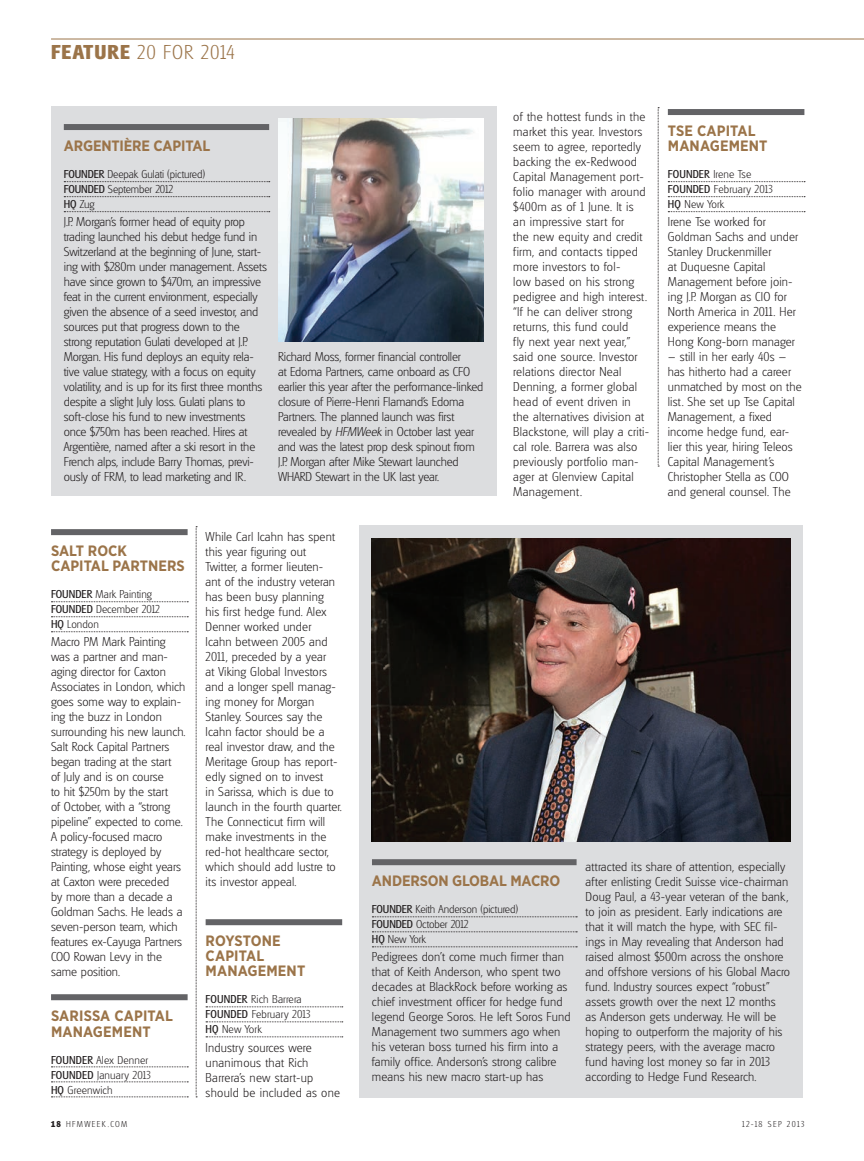
<style>
.page{position:relative;width:864px;height:1161px;background:#fff}
.page>*{position:absolute;margin:0;border:0;box-sizing:border-box;transform-origin:0 0}
.t1{font:300 21px "Glasgow";letter-spacing:.04em;color:#9b7449}
.t2{font:700 15px/15px "Gotham Narrow";color:#9b7449}
.t3{font:300 13.5px/15px "Glasgow";letter-spacing:.01em;color:#231f20}
.t4{font:300 13.5px/15px "Glasgow";letter-spacing:-.01em;color:#231f20}
.t5{font:300 12px/15px "Glasgow";color:#231f20}
.t6{font:300 9px "Glasgow";letter-spacing:.15em;color:#231f20}
.s1{font-weight:700}
.s2{font-weight:400}
.s3{font-style:italic}
</style>
<div class="page">
<hr style="left:51px;top:39px;width:812px;height:1px;background:#9b7449">
<svg style="left:196px;top:526px;width:1px;height:571px"></svg>
<svg style="left:657px;top:107px;width:1px;height:360px"></svg>
<div style="left:51px;top:529px;width:136px;height:6px;background:#636366"></div>
<svg style="left:51px;top:601px;width:137px;height:1px"></svg>
<svg style="left:51px;top:616px;width:137px;height:1px"></svg>
<svg style="left:51px;top:631px;width:137px;height:1px"></svg>
<div style="left:51px;top:994px;width:136px;height:6px;background:#636366"></div>
<svg style="left:51px;top:1066px;width:137px;height:1px"></svg>
<svg style="left:51px;top:1081px;width:137px;height:1px"></svg>
<svg style="left:51px;top:1096px;width:137px;height:1px"></svg>
<div style="left:205px;top:919px;width:137px;height:6px;background:#636366"></div>
<svg style="left:206px;top:1006px;width:136px;height:1px"></svg>
<svg style="left:206px;top:1021px;width:136px;height:1px"></svg>
<svg style="left:206px;top:1036px;width:136px;height:1px"></svg>
<div style="left:667px;top:109px;width:137px;height:6px;background:#636366"></div>
<svg style="left:668px;top:181px;width:136px;height:1px"></svg>
<svg style="left:668px;top:196px;width:136px;height:1px"></svg>
<svg style="left:668px;top:211px;width:136px;height:1px"></svg>
<div style="left:359px;top:525px;width:443px;height:572px;background:#dcdddf"></div>
<div style="left:372px;top:859px;width:204px;height:6px;background:#636366"></div>
<svg style="left:372px;top:916px;width:205px;height:1px"></svg>
<svg style="left:372px;top:931px;width:205px;height:1px"></svg>
<svg style="left:372px;top:946px;width:205px;height:1px"></svg>
<img style="left:372px;top:538px;width:417px;height:303px">
<div style="left:51px;top:106px;width:445px;height:390px;background:#dcdddf"></div>
<div style="left:64px;top:124px;width:205px;height:6px;background:#636366"></div>
<svg style="left:64px;top:181px;width:206px;height:1px"></svg>
<svg style="left:64px;top:196px;width:206px;height:1px"></svg>
<svg style="left:64px;top:211px;width:206px;height:1px"></svg>
<img style="left:278px;top:118px;width:205px;height:224px">
<p class="t1" style="left:51px;top:41px;width:185px"><span class="s1">FEATURE</span> 20 FOR 2014</p>
<p class="t2" style="left:64px;top:138px;width:148px">ARGENTIÈRE CAPITAL</p>
<p class="t5" style="left:64px;top:167px;width:143px"><span class="s2">FOUNDER</span> Deepak Gulati (pictured)<br><span class="s2">FOUNDED</span> September 2012<br><span class="s2">HQ</span> Zug</p>
<p class="t4" style="left:64px;top:215px;width:205px">J.P. Morgan’s former head of equity prop trading launched his debut hedge fund in Switzerland at the beginning of June, start&shy;ing with $280m under management. Assets have since grown to $470m, an impressive feat in the current environment, especially given the absence of a seed investor, and sources put that progress down to the strong reputation Gulati developed at J.P.<br>Morgan. His fund deploys an equity rela&shy;tive value strategy, with a focus on equity volatility, and is up for its first three months despite a slight July loss. Gulati plans to soft-close his fund to new investments once $750m has been reached. Hires at Argentière, named after a ski resort in the French alps, include Barry Thomas, previ&shy;ously of FRM, to lead marketing and IR.</p>
<p class="t4" style="left:278px;top:350px;width:207px">Richard Moss, former financial controller<br>at Edoma Partners, came onboard as CFO earlier this year after the performance-linked closure of Pierre-Henri Flamand’s Edoma Partners. The planned launch was first revealed by <span class="s3">HFMWeek</span> in October last year and was the latest prop desk spinout from J.P. Morgan after Mike Stewart launched WHARD Stewart in the UK last year.</p>
<p class="t3" style="left:513px;top:110px;width:137px">of the hottest funds in the market this year. Investors seem to agree, reportedly backing the ex-Redwood<br>Capital Management port&shy;folio manager with around $400m as of 1 June. It is<br>an impressive start for<br>the new equity and credit firm, and contacts tipped more investors to fol-<br>low based on his strong pedigree and high interest. “If he can deliver strong returns, this fund could<br>fly next year next year,” said one source. Investor relations director Neal<br>Denning, a former global head of event driven in the alternatives division at<br>Blackstone, will play a criti&shy;cal role. Barrera was also previously portfolio man&shy;ager at Glenview Capital<br>Management.</p>
<p class="t2" style="left:667px;top:123px;width:101px">TSE CAPITAL<br>MANAGEMENT</p>
<p class="t5" style="left:667px;top:167px;width:106px"><span class="s2">FOUNDER</span> Irene Tse<br><span class="s2">FOUNDED</span> February 2013<br><span class="s2">HQ</span> New York</p>
<p class="t3" style="left:667px;top:215px;width:132px">Irene Tse worked for<br>Goldman Sachs and under<br>Stanley Druckenmiller<br>at Duquesne Capital<br>Management before join&shy;ing J.P. Morgan as CIO for<br>North America in 2011. Her experience means the<br>Hong Kong-born manager</p>
<p class="t3" style="left:667px;top:350px;width:135px">– still in her early 40s – has hitherto had a career unmatched by most on the list. She set up Tse Capital<br>Management, a fixed income hedge fund, ear&shy;lier this year, hiring Teleos<br>Capital Management’s<br>Christopher Stella as COO and general counsel. The</p>
<p class="t2" style="left:51px;top:543px;width:135px">SALT ROCK<br>CAPITAL PARTNERS</p>
<p class="t5" style="left:51px;top:587px;width:110px"><span class="s2">FOUNDER</span> Mark Painting<br><span class="s2">FOUNDED</span> December 2012<br><span class="s2">HQ</span> London</p>
<p class="t3" style="left:51px;top:635px;width:136px">Macro PM Mark Painting was a partner and man&shy;aging director for Caxton<br>Associates in London, which goes some way to explain&shy;ing the buzz in London surrounding his new launch.<br>Salt Rock Capital Partners began trading at the start<br>of July and is on course<br>to hit $250m by the start<br>of October, with a “strong pipeline” expected to come.<br>A policy-focused macro strategy is deployed by<br>Painting, whose eight years at Caxton were preceded<br>by more than a decade a<br>Goldman Sachs. He leads a seven-person team, which features ex-Cayuga Partners<br>COO Rowan Levy in the same position.</p>
<p class="t2" style="left:51px;top:1008px;width:123px">SARISSA CAPITAL<br>MANAGEMENT</p>
<p class="t5" style="left:51px;top:1052px;width:101px"><span class="s2">FOUNDER</span> Alex Denner<br><span class="s2">FOUNDED</span> January 2013<br><span class="s2">HQ</span> Greenwich</p>
<p class="t3" style="left:205px;top:530px;width:138px">While Carl Icahn has spent this year figuring out<br>Twitter, a former lieuten&shy;ant of the industry veteran has been busy planning<br>his first hedge fund. Alex<br>Denner worked under<br>Icahn between 2005 and<br>2011, preceded by a year<br>at Viking Global Investors and a longer spell manag&shy;ing money for Morgan<br>Stanley. Sources say the<br>Icahn factor should be a real investor draw, and the<br>Meritage Group has report&shy;edly signed on to invest<br>in Sarissa, which is due to launch in the fourth quarter.<br>The Connecticut firm will make investments in the red-hot healthcare sector, which should add lustre to its investor appeal.</p>
<p class="t2" style="left:205px;top:933px;width:101px">ROYSTONE<br>CAPITAL<br>MANAGEMENT</p>
<p class="t5" style="left:205px;top:992px;width:106px"><span class="s2">FOUNDER</span> Rich Barrera<br><span class="s2">FOUNDED</span> February 2013<br><span class="s2">HQ</span> New York</p>
<p class="t3" style="left:205px;top:1040px;width:136px">Industry sources were unanimous that Rich<br>Barrera’s new start-up should be included as one</p>
<p class="t2" style="left:372px;top:873px;width:190px">ANDERSON GLOBAL MACRO</p>
<p class="t5" style="left:372px;top:902px;width:148px"><span class="s2">FOUNDER</span> Keith Anderson (pictured)<br><span class="s2">FOUNDED</span> October 2012<br><span class="s2">HQ</span> New York</p>
<p class="t3" style="left:372px;top:950px;width:200px">Pedigrees don’t come much firmer than that of Keith Anderson, who spent two decades at BlackRock before working as chief investment officer for hedge fund legend George Soros. He left Soros Fund Management two summers ago when his veteran boss turned his firm into a family office. Anderson’s strong calibre means his new macro start-up has</p>
<p class="t3" style="left:585px;top:860px;width:206px">attracted its share of attention, especially after enlisting Credit Suisse vice-chairman Doug Paul, a 43-year veteran of the bank, to join as president. Early indications are that it will match the hype, with SEC fil&shy;ings in May revealing that Anderson had raised almost $500m across the onshore and offshore versions of his Global Macro fund. Industry sources expect “robust” assets growth over the next 12 months<br>as Anderson gets underway. He will be hoping to outperform the majority of his strategy peers, with the average macro fund having lost money so far in 2013 according to Hedge Fund Research.</p>
<p class="t6" style="left:51px;top:1118px;width:78px"><span class="s1">18</span> HFMWEEK.COM</p>
<p class="t6" style="left:741px;top:1118px;width:64px">12-18 SEP 2013</p>
</div>
